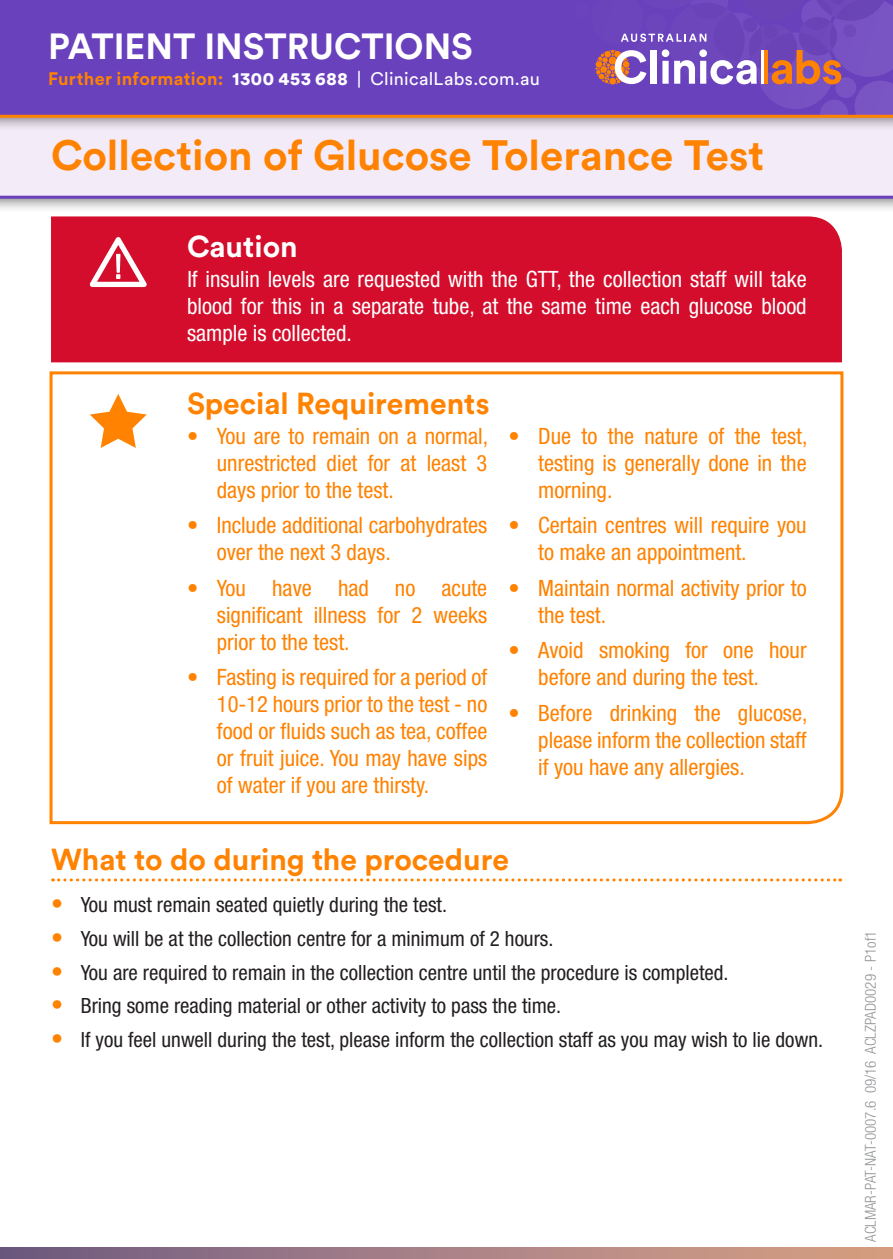
<style>
.page{position:relative;width:893px;height:1259px;background:#fff}
.page>*{position:absolute;margin:0;border:0;box-sizing:border-box;transform-origin:0 0}
._02_Title_-_Test_Inf{font:700 42px "Circular Std";color:#ff8200}
._01_Title_-_Patient{font:700 36px "Circular Std";color:#fff}
._05_Sub_Head{font:700 30px "Circular Std";color:#ff8200}
._03_Alert_Section{font:700 30px "Circular Std";color:#ff8200}
._03_Alert_Section-2{font:700 30px "Circular Std";color:#fff}
.t1{font:condensed 22.5px/27px "Helvetica Neue LT Std";color:#ff8200;text-align:justify}
._04_Alert_Section{font:condensed 22.5px/27px "Helvetica Neue LT Std";color:#fff;text-align:justify}
.t2{font:condensed 21px "Helvetica Neue LT Std";color:#231f20}
.t3{font:18px "Circular Std";letter-spacing:.015em;color:#fff}
.t4{font:300 condensed 15px "Helvetica Neue LT Std";color:#939598}
.s1{font-weight:700;color:#ff8200}
.s2{font-weight:900}
.s3{font-weight:700;font-stretch:normal;font-size:24px;color:#ff8200}
</style>
<div class="page">
<svg style="left:0;top:1248px;width:893px;height:11px;background:#a67f84"></svg>
<div style="left:0;top:16px;width:893px;height:197px;background:#231f20;opacity:.75"></div>
<div style="left:0;top:132px;width:893px;height:67px;background:#f4ebf9"></div>
<div style="left:0;top:0;width:893px;height:132px;background:#231f20;opacity:.75"></div>
<div style="left:0;top:0;width:893px;height:118px;background:#6a41bd"></div>
<svg style="left:544px;top:0;width:349px;height:116px;background:#7e54b6"></svg>
<svg style="left:49px;top:371px;width:795px;height:454px"></svg>
<div style="left:51px;top:216px;width:791px;height:146px;background:#d30d2b"></div>
<svg style="left:90px;top:394px;width:57px;height:54px"></svg>
<svg style="left:90px;top:237px;width:57px;height:50px"></svg>
<svg style="left:53px;top:878px;width:788px;height:3px"></svg>
<p class="_01_Title_-_Patient" style="left:48px;top:23px;width:426px">PATIENT INSTRUCTIONS</p>
<p class="t3" style="left:48px;top:67px;width:493px"><span class="s1">Further information:</span> <span class="s2">1300 453 688</span> | ClinicalLabs.com.au</p>
<p class="_02_Title_-_Test_Inf" style="left:51px;top:128px;width:714px">Collection of Glucose Tolerance Test</p>
<p class="_03_Alert_Section-2" style="left:187px;top:227px;width:112px">Caution</p>
<p class="_04_Alert_Section" style="left:187px;top:266px;width:621px">If insulin levels are requested with the GTT, the collection staff will take blood for this in a separate tube, at the same time each glucose blood sample is collected.</p>
<p class="_03_Alert_Section" style="left:187px;top:384px;width:304px">Special Requirements</p>
<p class="t1" style="left:217px;top:422px;width:273px;text-indent:-30px">• You are to remain on a normal, unrestricted diet for at least 3 days prior to the test.</p>
<p class="t1" style="left:217px;top:512px;width:272px;text-indent:-30px">• Include additional carbohydrates over the next 3 days.</p>
<p class="t1" style="left:217px;top:574px;width:272px;text-indent:-30px">• You have had no acute significant illness for 2 weeks prior to the test.</p>
<p class="t1" style="left:217px;top:664px;width:272px;text-indent:-30px">• Fasting is required for a period of 10-12 hours prior to the test - no food or fluids such as tea, coffee or fruit juice. You may have sips of water if you are thirsty.</p>
<p class="t1" style="left:538px;top:422px;width:271px;text-indent:-30px">• Due to the nature of the test, testing is generally done in the morning.</p>
<p class="t1" style="left:538px;top:512px;width:270px;text-indent:-30px">• Certain centres will require you to make an appointment.</p>
<p class="t1" style="left:538px;top:574px;width:270px;text-indent:-30px">• Maintain normal activity prior to the test.</p>
<p class="t1" style="left:538px;top:637px;width:270px;text-indent:-30px">• Avoid smoking for one hour before and during the test.</p>
<p class="t1" style="left:538px;top:699px;width:271px;text-indent:-30px">• Before drinking the glucose, please inform the collection staff if you have any allergies.</p>
<p class="_05_Sub_Head" style="left:51px;top:840px;width:459px">What to do during the procedure</p>
<p class="t2" style="left:51px;top:892px;width:397px"><span class="s3">•</span> You must remain seated quietly during the test.</p>
<p class="t2" style="left:51px;top:926px;width:504px"><span class="s3">•</span> You will be at the collection centre for a minimum of 2 hours.</p>
<p class="t2" style="left:51px;top:960px;width:679px"><span class="s3">•</span> You are required to remain in the collection centre until the procedure is completed.</p>
<p class="t2" style="left:51px;top:993px;width:512px"><span class="s3">•</span> Bring some reading material or other activity to pass the time.</p>
<p class="t2" style="left:51px;top:1027px;width:774px"><span class="s3">•</span> If you feel unwell during the test, please inform the collection staff as you may wish to lie down.</p>
<p class="t4" style="left:862px;top:1242px;width:313px;rotate:-90deg">ACLMAR-PAT-NAT-0007.6 09/16 ACLZPAD0029 - P1of1</p>
</div>
